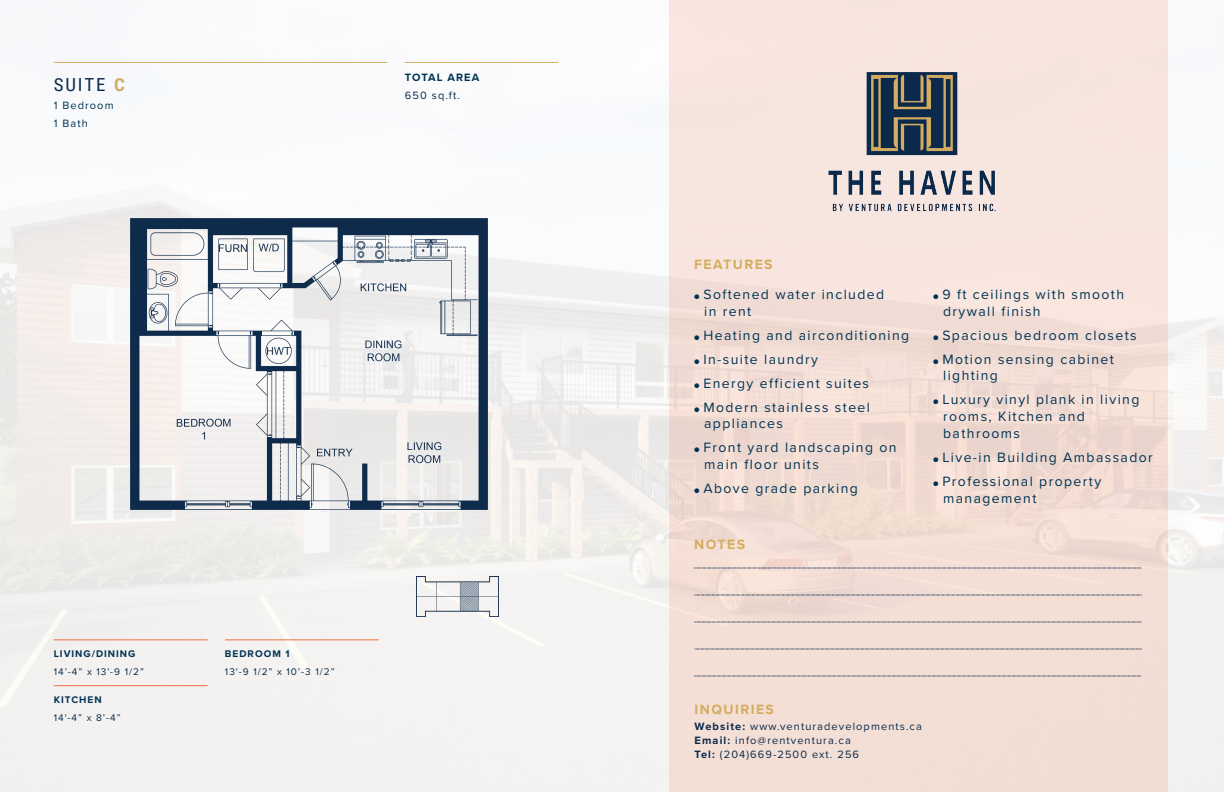
<style>
.page{position:relative;width:1224px;height:792px;background:#fff}
.page>*{position:absolute;margin:0;border:0;box-sizing:border-box;transform-origin:0 0}
.t1{font:18px "Roboto Condensed";letter-spacing:.1em;color:#0a294b;scale:1.05 1}
.t2{font:14px "Proxima Nova";letter-spacing:.1em;color:#003353}
.t3{font:700 14px "Proxima Nova";letter-spacing:.1em;color:#d5ad60}
.t4{font:11px "Proxima Nova";letter-spacing:.1em;color:#0a294b}
.t5{font:11px "Proxima Nova";letter-spacing:.1em;color:#003353}
.t6{font:700 11px "Proxima Nova";letter-spacing:.1em;color:#003353}
.t7{font:10px "Proxima Nova";letter-spacing:.1em;color:#0a294b}
.t8{font:700 10px "Proxima Nova";letter-spacing:.1em;color:#003353}
.s1{font-weight:700;color:#d5ad60}
.s2{font-size:8px}
.s3{font-weight:700}
</style>
<div class="page">
<img style="left:0;top:0;width:1224px;height:792px">
<div style="left:670px;top:0;width:498px;height:792px;background:#f4dfd6"></div>
<img style="left:828px;top:72px;width:168px;height:140px">
<svg style="left:694px;top:568px;width:447px;height:1px"></svg>
<svg style="left:695px;top:595px;width:447px;height:1px"></svg>
<svg style="left:694px;top:622px;width:448px;height:1px"></svg>
<svg style="left:695px;top:649px;width:447px;height:1px"></svg>
<svg style="left:694px;top:676px;width:447px;height:1px"></svg>
<img style="left:131px;top:218px;width:357px;height:291px">
<hr style="left:54px;top:62px;width:333px;height:1px;background:#d5ad60">
<hr style="left:405px;top:62px;width:154px;height:1px;background:#d5ad60">
<hr style="left:54px;top:685px;width:154px;height:1px;background:#f26e3b">
<hr style="left:54px;top:639px;width:154px;height:1px;background:#f26e3b">
<hr style="left:225px;top:639px;width:154px;height:1px;background:#f26e3b">
<img style="left:417px;top:577px;width:82px;height:40px">
<svg style="left:460px;top:582px;width:19px;height:30px"></svg>
<p class="t1" style="left:54px;top:72px;width:69px">SUITE <span class="s1">C</span></p>
<p class="t5" style="left:54px;top:97px;width:61px">1 Bedroom</p>
<p class="t5" style="left:54px;top:115px;width:36px">1 Bath</p>
<p class="t6" style="left:405px;top:69px;width:76px">TOTAL AREA</p>
<p class="t4" style="left:405px;top:87px;width:57px">650 sq.ft.</p>
<p class="t8" style="left:54px;top:647px;width:83px">LIVING/DINING</p>
<p class="t7" style="left:54px;top:665px;width:92px">14’-4” x 13'-9 1/2”</p>
<p class="t8" style="left:54px;top:692px;width:49px">KITCHEN</p>
<p class="t7" style="left:54px;top:710px;width:68px">14'-4” x 8’-4”</p>
<p class="t8" style="left:225px;top:647px;width:66px">BEDROOM 1</p>
<p class="t7" style="left:225px;top:665px;width:111px">13'-9 1/2” x 10’-3 1/2”</p>
<p class="t3" style="left:694px;top:254px;width:80px">FEATURES</p>
<p class="t2" style="left:694px;top:284px;width:191px"><span class="s2">●</span> Softened water included</p>
<p class="t2" style="left:704px;top:301px;width:49px">in rent</p>
<p class="t2" style="left:694px;top:325px;width:217px"><span class="s2">●</span> Heating and airconditioning</p>
<p class="t2" style="left:694px;top:349px;width:125px"><span class="s2">●</span> In-suite laundry</p>
<p class="t2" style="left:694px;top:373px;width:176px"><span class="s2">●</span> Energy efficient suites</p>
<p class="t2" style="left:694px;top:397px;width:177px"><span class="s2">●</span> Modern stainless steel</p>
<p class="t2" style="left:704px;top:413px;width:80px">appliances</p>
<p class="t2" style="left:694px;top:437px;width:204px"><span class="s2">●</span> Front yard landscaping on</p>
<p class="t2" style="left:704px;top:454px;width:116px">main floor units</p>
<p class="t2" style="left:694px;top:478px;width:165px"><span class="s2">●</span> Above grade parking</p>
<p class="t3" style="left:694px;top:534px;width:52px">NOTES</p>
<p class="t2" style="left:933px;top:284px;width:193px"><span class="s2">●</span> 9 ft ceilings with smooth</p>
<p class="t2" style="left:943px;top:301px;width:99px">drywall finish</p>
<p class="t2" style="left:933px;top:325px;width:205px"><span class="s2">●</span> Spacious bedroom closets</p>
<p class="t2" style="left:933px;top:349px;width:182px"><span class="s2">●</span> Motion sensing cabinet</p>
<p class="t2" style="left:943px;top:365px;width:56px">lighting</p>
<p class="t2" style="left:933px;top:389px;width:208px"><span class="s2">●</span> Luxury vinyl plank in living</p>
<p class="t2" style="left:943px;top:406px;width:143px">rooms, Kitchen and</p>
<p class="t2" style="left:943px;top:423px;width:78px">bathrooms</p>
<p class="t2" style="left:933px;top:447px;width:221px"><span class="s2">●</span> Live-in Building Ambassador</p>
<p class="t2" style="left:933px;top:471px;width:170px"><span class="s2">●</span> Professional property</p>
<p class="t2" style="left:943px;top:488px;width:95px">management</p>
<p class="t3" style="left:695px;top:699px;width:81px">INQUIRIES</p>
<p class="t4" style="left:695px;top:718px;width:229px"><span class="s3">Website:</span> www.venturadevelopments.ca</p>
<p class="t4" style="left:695px;top:732px;width:158px"><span class="s3">Email:</span> info@rentventura.ca</p>
<p class="t4" style="left:695px;top:746px;width:166px"><span class="s3">Tel:</span> (204)669-2500 ext. 256</p>
</div>
